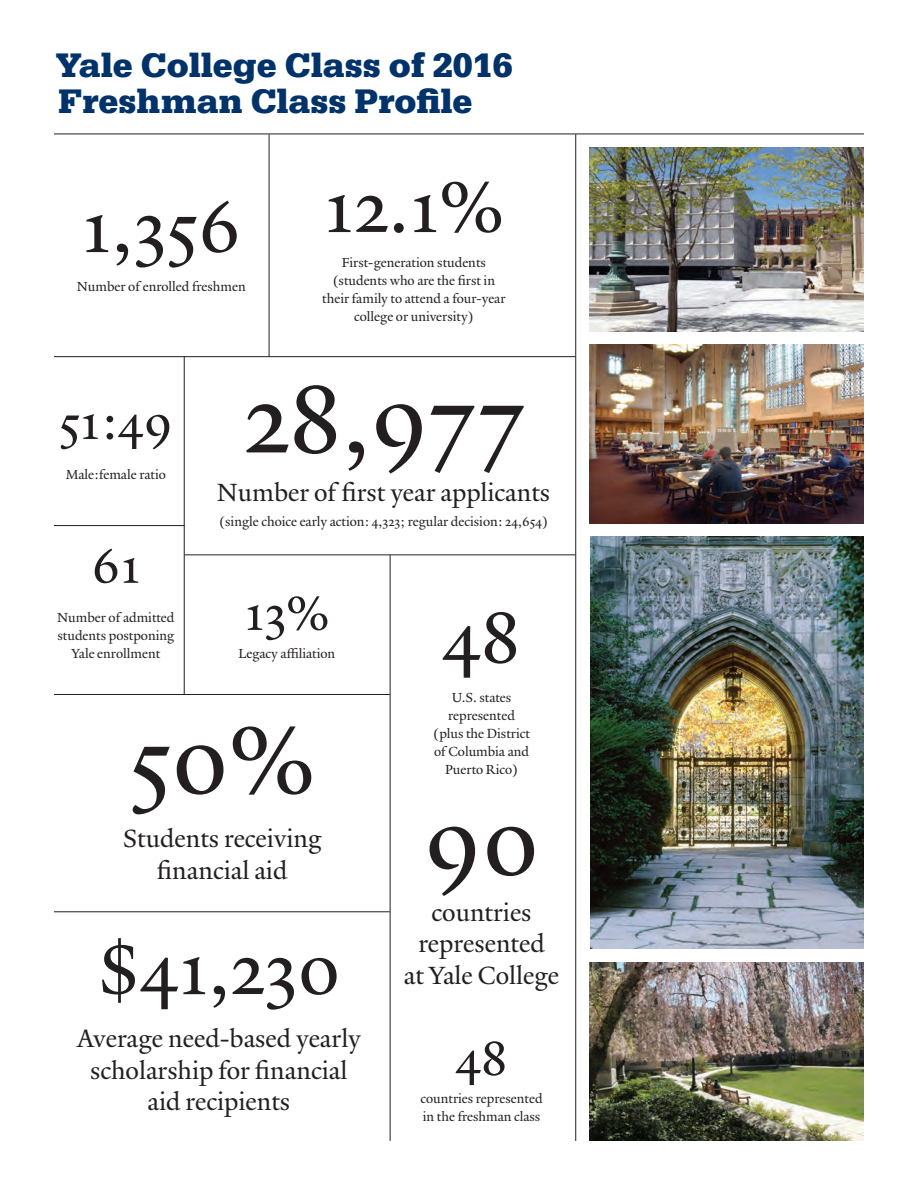
<style>
.page{position:relative;width:918px;height:1188px;background:#fff}
.page>*{position:absolute;margin:0;border:0;box-sizing:border-box;transform-origin:0 0}
.t1{font:108px "Yale Design";color:#231f20}
.t2{font:81px "Yale Design";color:#231f20}
.t3{font:54px "Yale Design";color:#231f20}
.t4{font:900 36px/36px "Serifa";color:#01336a}
.t5{font:27px/31.5px "Yale Design";color:#231f20;text-align:center}
.t6{font:14.25px/18px "Yale Design";color:#231f20;text-align:center}
</style>
<div class="page">
<hr style="left:54px;top:134px;width:810px;height:1px;background:#231f20">
<img style="left:590px;top:537px;width:274px;height:412px">
<img style="left:590px;top:345px;width:274px;height:179px">
<img style="left:590px;top:962px;width:274px;height:179px">
<img style="left:590px;top:148px;width:274px;height:183px">
<hr style="left:575px;top:134px;width:1px;height:1007px;background:#231f20">
<hr style="left:54px;top:356px;width:521px;height:1px;background:#231f20">
<hr style="left:54px;top:694px;width:336px;height:1px;background:#231f20">
<hr style="left:184px;top:555px;width:391px;height:1px;background:#231f20">
<hr style="left:54px;top:525px;width:130px;height:1px;background:#231f20">
<hr style="left:54px;top:912px;width:336px;height:1px;background:#231f20">
<hr style="left:269px;top:134px;width:1px;height:223px;background:#231f20">
<hr style="left:390px;top:555px;width:1px;height:586px;background:#231f20">
<hr style="left:184px;top:356px;width:1px;height:338px;background:#231f20">
<h3 class="t4" style="left:56px;top:46px;width:459px">Yale College Class of 2016<br>Freshman Class Profile</h3>
<h2 class="t2" style="left:82px;top:178px;width:161px">1,356</h2>
<p class="t6" style="left:77px;top:277px;width:170px">Number of enrolled freshmen</p>
<h2 class="t2" style="left:324px;top:158px;width:182px">12.1%</h2>
<p class="t6" style="left:322px;top:254px;width:185px">First-generation students (students who are the first in their family to attend a four-year college or university)</p>
<h3 class="t3" style="left:59px;top:389px;width:115px">51:49</h3>
<p class="t6" style="left:66px;top:465px;width:102px">Male:female ratio</p>
<h1 class="t1" style="left:243px;top:354px;width:282px">28,977</h1>
<h3 class="t5" style="left:217px;top:476px;width:335px">Number of first year applicants</h3>
<p class="t6" style="left:219px;top:513px;width:330px">(single choice early action: 4,323; regular decision: 24,654)</p>
<h3 class="t3" style="left:91px;top:533px;width:50px">61</h3>
<p class="t6" style="left:57px;top:609px;width:119px">Number of admitted students postponing<br>Yale enrollment</p>
<h3 class="t3" style="left:244px;top:580px;width:86px">13%</h3>
<p class="t6" style="left:239px;top:644px;width:98px">Legacy a∞liation</p>
<h1 class="t1" style="left:129px;top:695px;width:187px">50%</h1>
<h3 class="t5" style="left:123px;top:823px;width:200px">Students receiving financial aid</h3>
<h2 class="t2" style="left:97px;top:920px;width:245px">$41,230</h2>
<h3 class="t5" style="left:77px;top:1023px;width:285px">Average need-based yearly scholarship for financial aid recipients</h3>
<h2 class="t2" style="left:443px;top:588px;width:79px">48</h2>
<p class="t6" style="left:433px;top:688px;width:98px">U.S. states represented (plus the District of Columbia and<br>Puerto Rico)</p>
<h1 class="t1" style="left:423px;top:776px;width:118px">90</h1>
<h3 class="t5" style="left:404px;top:896px;width:157px">countries represented<br>at Yale College</h3>
<h3 class="t3" style="left:456px;top:1026px;width:53px">48</h3>
<p class="t6" style="left:421px;top:1089px;width:124px;text-align:left">countries represented in the freshman class</p>
</div>
